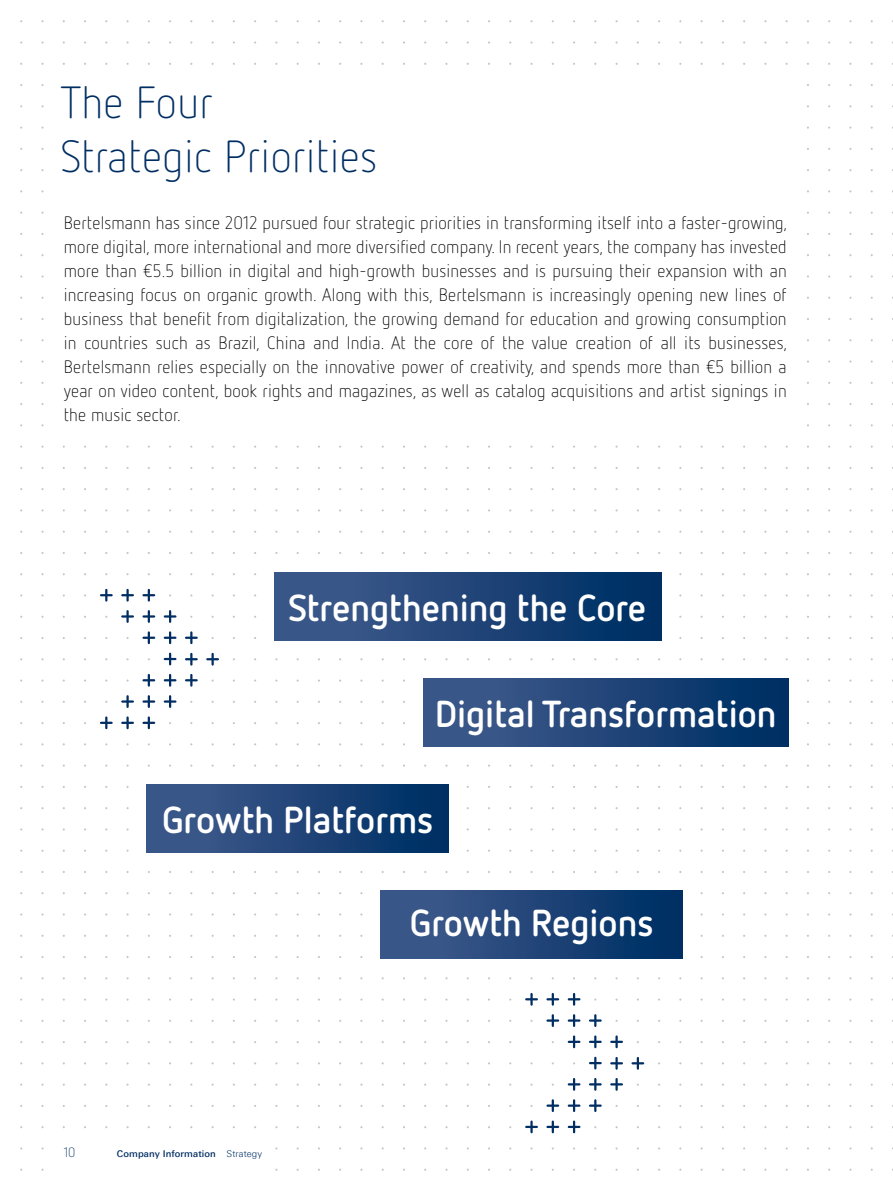
<style>
.page{position:relative;width:893px;height:1191px;background:#fff}
.page>*{position:absolute;margin:0;border:0;box-sizing:border-box;transform-origin:0 0}
.t1{font:300 45px/54px "Netto OT";letter-spacing:.01em;color:#002e63}
.t2{font:700 37.5px "Netto OT";color:#fff}
.t3{font:300 18px/24px "Netto OT";letter-spacing:.01em;color:#000;text-align:justify}
.t4{font:300 13.5px "Netto OT";color:#002e63}
.t5{font:500 9.3px "Linotype Univers 530";letter-spacing:.01em;color:#002e63}
.s1{font-family:"Linotype Univers 330";font-weight:300}
</style>
<div class="page">
<div style="left:147px;top:785px;width:302px;height:68px;background:linear-gradient(to right,#435c8d,#002f64)"></div>
<div style="left:381px;top:890px;width:301px;height:68px;background:linear-gradient(to right,#435c8d,#002f64)"></div>
<svg style="left:590px;top:1057px;width:11px;height:11px"></svg>
<svg style="left:611px;top:1058px;width:11px;height:10px"></svg>
<svg style="left:569px;top:1036px;width:10px;height:11px"></svg>
<svg style="left:590px;top:1036px;width:11px;height:11px"></svg>
<svg style="left:547px;top:1015px;width:11px;height:11px"></svg>
<svg style="left:526px;top:994px;width:11px;height:10px"></svg>
<svg style="left:569px;top:1015px;width:10px;height:11px"></svg>
<svg style="left:547px;top:994px;width:11px;height:10px"></svg>
<svg style="left:569px;top:1079px;width:10px;height:10px"></svg>
<svg style="left:590px;top:1079px;width:11px;height:10px"></svg>
<svg style="left:547px;top:1100px;width:11px;height:11px"></svg>
<svg style="left:526px;top:1121px;width:11px;height:11px"></svg>
<svg style="left:569px;top:1100px;width:10px;height:11px"></svg>
<svg style="left:547px;top:1121px;width:11px;height:11px"></svg>
<svg style="left:632px;top:1058px;width:11px;height:10px"></svg>
<svg style="left:611px;top:1036px;width:11px;height:11px"></svg>
<svg style="left:590px;top:1015px;width:11px;height:11px"></svg>
<svg style="left:569px;top:994px;width:10px;height:10px"></svg>
<svg style="left:611px;top:1079px;width:11px;height:10px"></svg>
<svg style="left:590px;top:1100px;width:11px;height:11px"></svg>
<svg style="left:569px;top:1121px;width:10px;height:11px"></svg>
<svg style="left:165px;top:653px;width:10px;height:11px"></svg>
<svg style="left:186px;top:654px;width:11px;height:10px"></svg>
<svg style="left:144px;top:632px;width:10px;height:11px"></svg>
<svg style="left:165px;top:632px;width:10px;height:11px"></svg>
<svg style="left:122px;top:611px;width:11px;height:11px"></svg>
<svg style="left:101px;top:590px;width:11px;height:10px"></svg>
<svg style="left:144px;top:611px;width:10px;height:11px"></svg>
<svg style="left:122px;top:590px;width:11px;height:10px"></svg>
<svg style="left:144px;top:675px;width:10px;height:10px"></svg>
<svg style="left:165px;top:675px;width:10px;height:10px"></svg>
<svg style="left:122px;top:696px;width:11px;height:11px"></svg>
<svg style="left:101px;top:717px;width:11px;height:11px"></svg>
<svg style="left:144px;top:696px;width:10px;height:11px"></svg>
<svg style="left:122px;top:717px;width:11px;height:11px"></svg>
<svg style="left:207px;top:654px;width:11px;height:10px"></svg>
<svg style="left:186px;top:632px;width:11px;height:11px"></svg>
<svg style="left:165px;top:611px;width:10px;height:11px"></svg>
<svg style="left:144px;top:590px;width:10px;height:10px"></svg>
<svg style="left:186px;top:675px;width:11px;height:10px"></svg>
<svg style="left:165px;top:696px;width:10px;height:11px"></svg>
<svg style="left:144px;top:717px;width:10px;height:11px"></svg>
<div style="left:274px;top:572px;width:387px;height:68px;background:linear-gradient(to right,#435c8d,#002e64)"></div>
<div style="left:423px;top:678px;width:366px;height:68px;background:linear-gradient(to right,#435c8d,#002f64)"></div>
<h1 class="t1" style="left:61px;top:75px;width:318px">The Four<br>Strategic Priorities</h1>
<p class="t3" style="left:64px;top:210px;width:725px">Bertelsmann has since 2012 pursued four strategic priorities in transforming itself into a faster-growing, more digital, more international and more diversified company. In recent years, the company has invested more than €5.5 billion in digital and high-growth businesses and is pursuing their expansion with an increasing focus on organic growth. Along with this, Bertelsmann is increasingly opening new lines of business that benefit from digitalization, the growing demand for education and growing consumption in countries such as Brazil, China and India. At the core of the value creation of all its businesses, Bertelsmann relies especially on the innovative power of creativity, and spends more than €5 billion a year on video content, book rights and magazines, as well as catalog acquisitions and artist signings in the music sector.</p>
<h2 class="t2" style="left:288px;top:584px;width:360px">Strengthening the Core</h2>
<h2 class="t2" style="left:435px;top:690px;width:343px">Digital Transformation</h2>
<h2 class="t2" style="left:162px;top:796px;width:273px">Growth Platforms</h2>
<p class="t4" style="left:64px;top:1144px;width:13px">10</p>
<p class="t5" style="left:117px;top:1148px;width:147px">Company Information <span class="s1">Strategy</span></p>
<h2 class="t2" style="left:410px;top:899px;width:245px">Growth Regions</h2>
</div>
